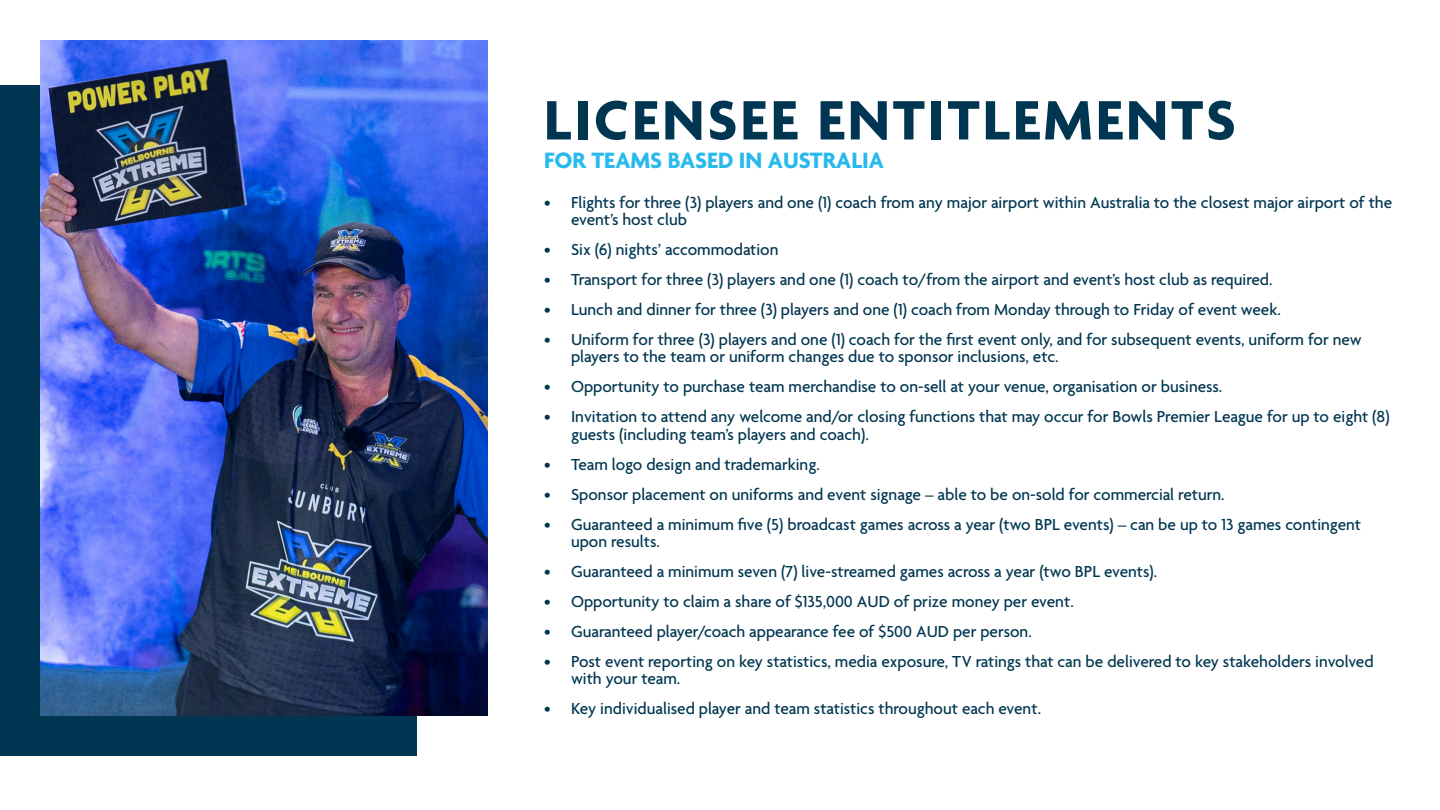
<style>
.page{position:relative;width:1440px;height:810px;background:#fff}
.page>*{position:absolute;margin:0;border:0;box-sizing:border-box;transform-origin:0 0}
.t1{font:700 60px "Agenda";letter-spacing:.05em;color:#003651}
.Body_Copy{font:700 24px "Agenda";color:#28baed}
.Body_Copy-2{font:500 17.25px/17.2px "Agenda";color:#003651}
</style>
<div class="page">
<div style="left:0;top:86px;width:417px;height:670px;background:#003651"></div>
<img style="left:40px;top:40px;width:447px;height:675px">
<h1 class="t1" style="left:544px;top:88px;width:693px">LICENSEE ENTITLEMENTS</h1>
<p class="Body_Copy" style="left:544px;top:148px;width:342px">FOR TEAMS BASED IN AUSTRALIA</p>
<p class="Body_Copy-2" style="left:571px;top:195px;width:823px;text-indent:-27px">• Flights for three (3) players and one (1) coach from any major airport within Australia to the closest major airport of the event’s host club</p>
<p class="Body_Copy-2" style="left:544px;top:242px;width:236px">• Six (6) nights’ accommodation</p>
<p class="Body_Copy-2" style="left:544px;top:272px;width:730px">• Transport for three (3) players and one (1) coach to/from the airport and event’s host club as required.</p>
<p class="Body_Copy-2" style="left:544px;top:302px;width:738px">• Lunch and dinner for three (3) players and one (1) coach from Monday through to Friday of event week.</p>
<p class="Body_Copy-2" style="left:571px;top:332px;width:792px;text-indent:-27px">• Uniform for three (3) players and one (1) coach for the first event only, and for subsequent events, uniform for new players to the team or uniform changes due to sponsor inclusions, etc.</p>
<p class="Body_Copy-2" style="left:544px;top:379px;width:680px">• Opportunity to purchase team merchandise to on-sell at your venue, organisation or business.</p>
<p class="Body_Copy-2" style="left:571px;top:409px;width:820px;text-indent:-27px">• Invitation to attend any welcome and/or closing functions that may occur for Bowls Premier League for up to eight (8) guests (including team’s players and coach).</p>
<p class="Body_Copy-2" style="left:544px;top:457px;width:277px">• Team logo design and trademarking.</p>
<p class="Body_Copy-2" style="left:544px;top:487px;width:682px">• Sponsor placement on uniforms and event signage – able to be on-sold for commercial return.</p>
<p class="Body_Copy-2" style="left:571px;top:517px;width:792px;text-indent:-27px">• Guaranteed a minimum five (5) broadcast games across a year (two BPL events) – can be up to 13 games contingent upon results.</p>
<p class="Body_Copy-2" style="left:544px;top:564px;width:615px">• Guaranteed a minimum seven (7) live-streamed games across a year (two BPL events).</p>
<p class="Body_Copy-2" style="left:544px;top:594px;width:531px">• Opportunity to claim a share of $135,000 AUD of prize money per event.</p>
<p class="Body_Copy-2" style="left:544px;top:624px;width:489px">• Guaranteed player/coach appearance fee of $500 AUD per person.</p>
<p class="Body_Copy-2" style="left:571px;top:654px;width:804px;text-indent:-27px">• Post event reporting on key statistics, media exposure, TV ratings that can be delivered to key stakeholders involved with your team.</p>
<p class="Body_Copy-2" style="left:544px;top:701px;width:499px">• Key individualised player and team statistics throughout each event.</p>
</div>
